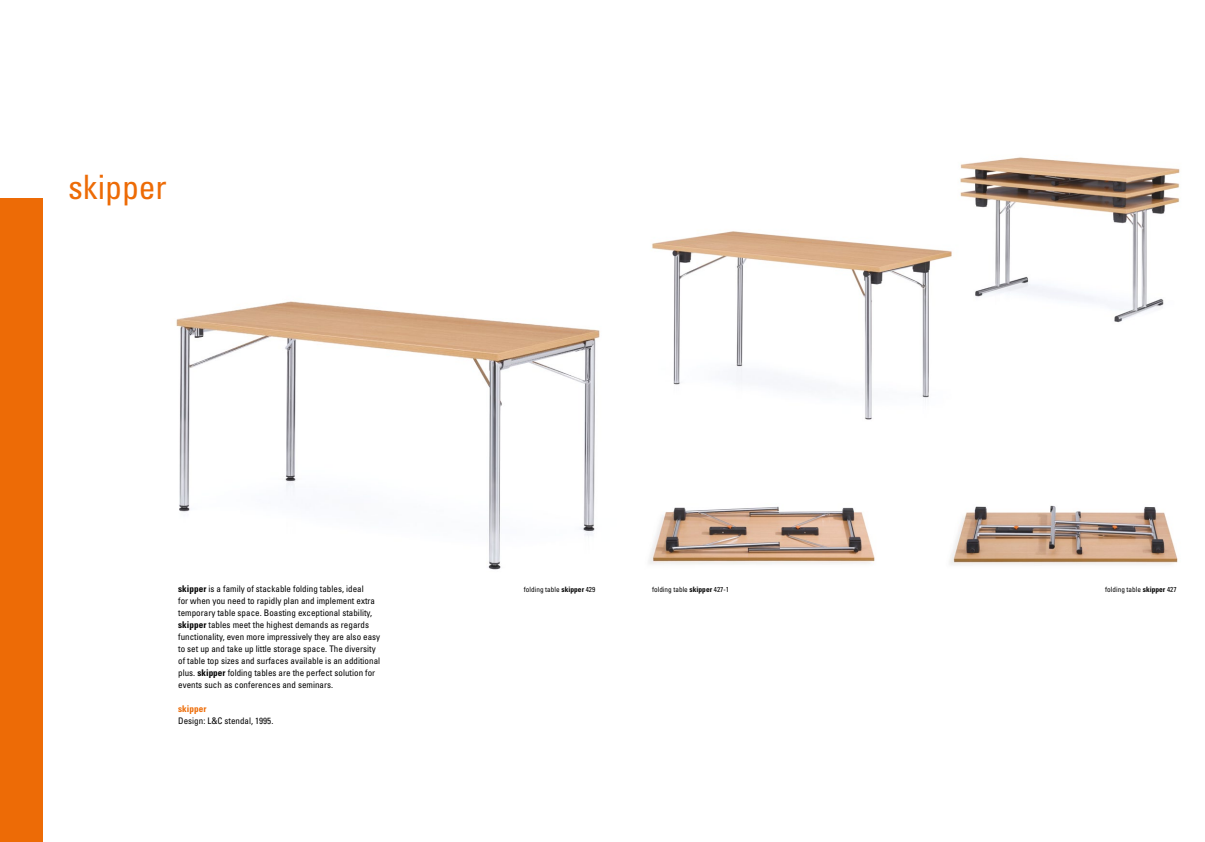
<style>
.page{position:relative;width:1205px;height:842px;background:#fff}
.page>*{position:absolute;margin:0;border:0;box-sizing:border-box;transform-origin:0 0}
.t1{font:condensed 33.6px "Univers LT Std";color:#ed6b06}
.t2{font:700 condensed 9.2px "Univers LT Std";letter-spacing:.005em;color:#ed6b06}
.t3{font:condensed 9px/12px "Univers LT Std";letter-spacing:.005em;color:#000}
.t4{font:condensed 7.2px "Univers LT Std";color:#000}
.s1{font-weight:700;font-size:9.2px}
.s2{font-weight:700;font-size:7.4px}
</style>
<div class="page">
<div style="left:0;top:199px;width:43px;height:643px;background:#ed6b06"></div>
<img style="left:649px;top:506px;width:226px;height:58px">
<img style="left:949px;top:505px;width:229px;height:60px">
<img style="left:176px;top:301px;width:424px;height:269px">
<img style="left:975px;top:157px;width:205px;height:166px">
<img style="left:652px;top:162px;width:323px;height:258px">
<h1 class="t1" style="left:68px;top:166px;width:100px">skipper</h1>
<p class="t3" style="left:178px;top:583px;width:204px"><span class="s1">skipper</span> is a family of stackable folding tables, ideal<br>for when you need to rapidly plan and implement extra temporary table space. Boasting exceptional stability, <span class="s1">skipper</span> tables meet the highest demands as regards functionality, even more impressively they are also easy to set up and take up little storage space. The diversity of table top sizes and surfaces available is an additional plus. <span class="s1">skipper</span> folding tables are the perfect solution for events such as conferences and seminars.</p>
<p class="t2" style="left:178px;top:703px;width:30px">skipper</p>
<p class="t3" style="left:178px;top:715px;width:97px">Design: L&amp;C stendal, 1995.</p>
<p class="t4" style="left:524px;top:585px;width:73px">folding table <span class="s2">skipper</span> 429</p>
<p class="t4" style="left:652px;top:585px;width:78px">folding table <span class="s2">skipper</span> 427-1</p>
<p class="t4" style="left:1105px;top:585px;width:73px">folding table <span class="s2">skipper</span> 427</p>
</div>
